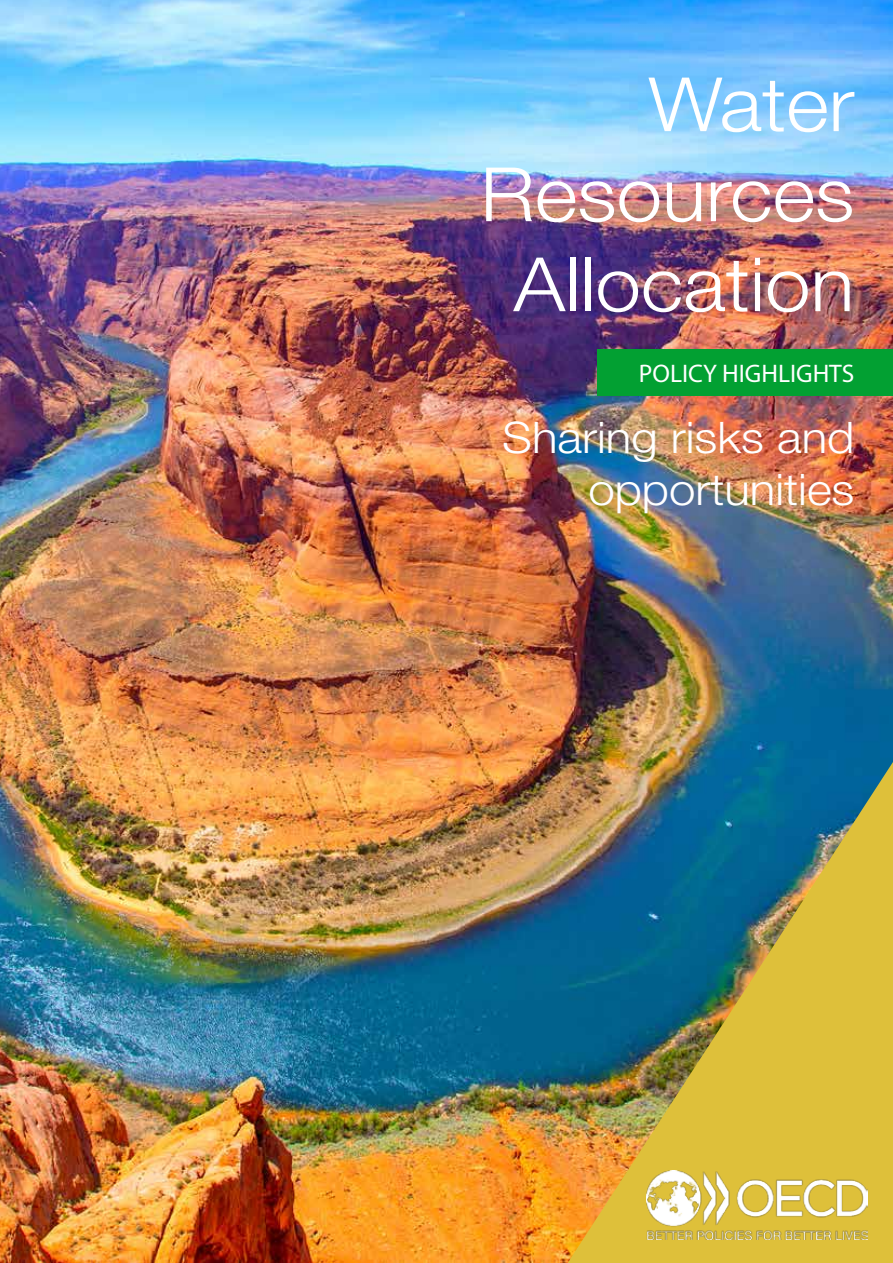
<style>
.page{position:relative;width:893px;height:1263px;background:#fff}
.page>*{position:absolute;margin:0;border:0;box-sizing:border-box;transform-origin:0 0}
.t1{font:300 75px/90px "Helvetica Neue LT Std";color:#fff;text-align:right;scale:1.09 1}
.t2{font:300 43.5px/52.2px "Helvetica Neue LT Std";color:#fff;text-align:right;scale:1.09 1}
.t3{font:25.5px "Myriad Pro";color:#fff}
</style>
<div class="page">
<img style="left:0;top:0;width:893px;height:1263px">
<div style="left:597px;top:349px;width:296px;height:46px;background:#02a032"></div>
<img style="left:568px;top:762px;width:325px;height:501px">
<img style="left:647px;top:1170px;width:221px;height:70px">
<h1 class="t1" style="left:480px;top:58px;width:345px">Water<br>Resources<br>Allocation</h1>
<p class="t3" style="left:639px;top:357px;width:217px">POLICY HIGHLIGHTS</p>
<p class="t2" style="left:502px;top:411px;width:325px">Sharing risks and opportunities</p>
</div>
